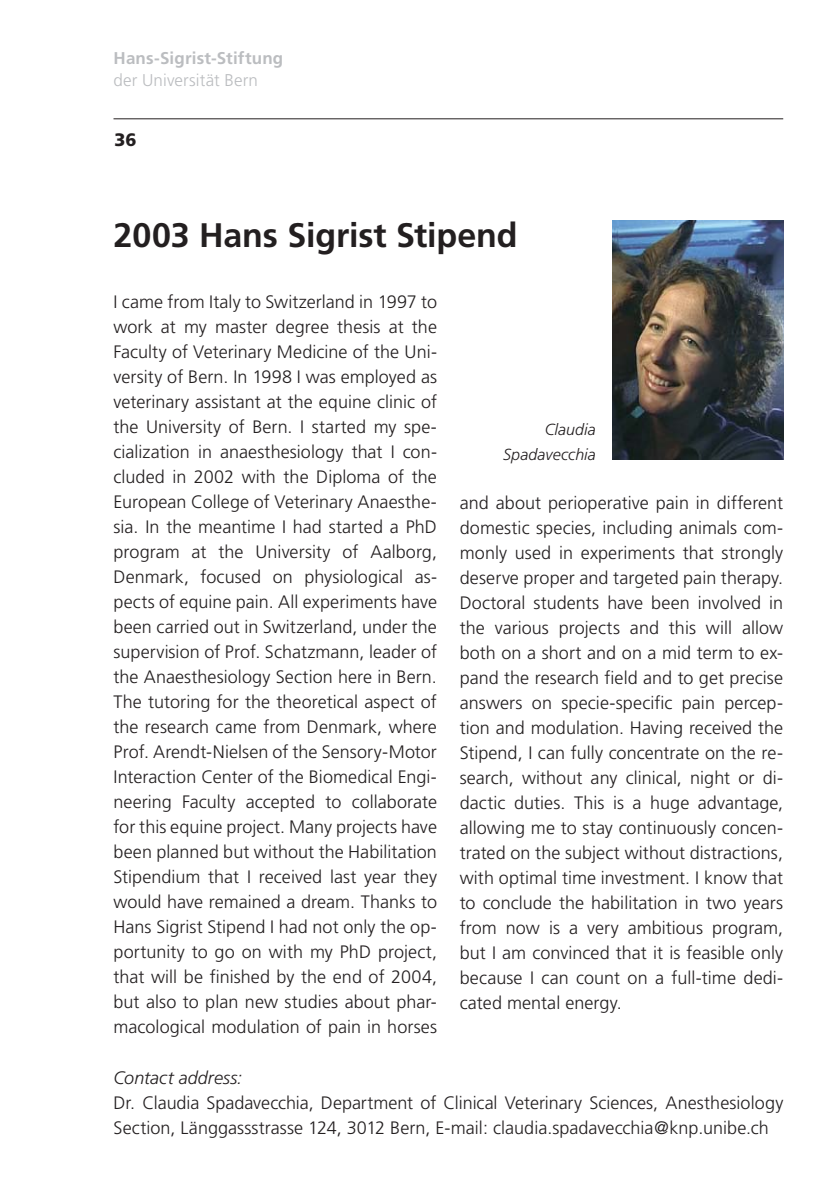
<style>
.page{position:relative;width:840px;height:1191px;background:#fff}
.page>*{position:absolute;margin:0;border:0;box-sizing:border-box;transform-origin:0 0}
.t1{font:700 34px "Frutiger";letter-spacing:-.005em;color:#231f20}
.t2{font:300 18px/25px "Frutiger";color:#231f20;text-align:justify}
.t3{font:italic 300 18px "Frutiger";letter-spacing:.005em;color:#231f20}
.t4{font:900 18px "Frutiger";color:#231f20}
.t5{font:700 17px "Frutiger";letter-spacing:.01em;color:#bbbdc0}
.t6{font:300 17px "Frutiger";letter-spacing:.005em;color:#bbbdc0}
.t7{font:italic 300 16px/25px "Frutiger";letter-spacing:.005em;color:#231f20;text-align:right}
</style>
<div class="page">
<hr style="left:113px;top:118px;width:669px;height:1px;background:#231f20">
<img style="left:612px;top:220px;width:170px;height:239px">
<p class="t5" style="left:113px;top:51px;width:171px">Hans-Sigrist-Stiftung</p>
<p class="t6" style="left:113px;top:73px;width:146px">der Universität Bern</p>
<p class="t4" style="left:114px;top:133px;width:24px">36</p>
<h1 class="t1" style="left:113px;top:221px;width:405px">2003 Hans Sigrist Stipend</h1>
<p class="t2" style="left:113px;top:290px;width:325px">I came from Italy to Switzerland in 1997 to work at my master degree thesis at the Faculty of Veterinary Medicine of the Uni&shy;versity of Bern. In 1998 I was employed as veterinary assistant at the equine clinic of the University of Bern. I started my spe&shy;cialization in anaesthesiology that I con&shy;cluded in 2002 with the Diploma of the European College of Veterinary Anaesthe&shy;sia. In the meantime I had started a PhD program at the University of Aalborg, Denmark, focused on physiological as&shy;pects of equine pain. All experiments have been carried out in Switzerland, under the supervision of Prof. Schatzmann, leader of the Anaesthesiology Section here in Bern.<br>The tutoring for the theoretical aspect of the research came from Denmark, where Prof. Arendt-Nielsen of the Sensory-Motor Interaction Center of the Biomedical Engi&shy;neering Faculty accepted to collaborate for this equine project. Many projects have been planned but without the Habilitation Stipendium that I received last year they would have remained a dream. Thanks to Hans Sigrist Stipend I had not only the op&shy;portunity to go on with my PhD project, that will be finished by the end of 2004, but also to plan new studies about phar&shy;macological modulation of pain in horses</p>
<p class="t7" style="left:503px;top:418px;width:94px">Claudia<br>Spadavecchia</p>
<p class="t2" style="left:459px;top:492px;width:325px">and about perioperative pain in different domestic species, including animals com&shy;monly used in experiments that strongly deserve proper and targeted pain therapy.<br>Doctoral students have been involved in the various projects and this will allow both on a short and on a mid term to ex&shy;pand the research field and to get precise answers on specie-specific pain percep&shy;tion and modulation. Having received the Stipend, I can fully concentrate on the re&shy;search, without any clinical, night or di&shy;dactic duties. This is a huge advantage, allowing me to stay continuously concen&shy;trated on the subject without distractions, with optimal time investment. I know that to conclude the habilitation in two years from now is a very ambitious program, but I am convinced that it is feasible only because I can count on a full-time dedi&shy;cated mental energy.</p>
<p class="t3" style="left:113px;top:1070px;width:130px">Contact address:</p>
<p class="t2" style="left:113px;top:1092px;width:671px">Dr. Claudia Spadavecchia, Department of Clinical Veterinary Sciences, Anesthesiology<br>Section, Länggassstrasse 124, 3012 Bern, E-mail: claudia.spadavecchia@knp.unibe.ch</p>
</div>
